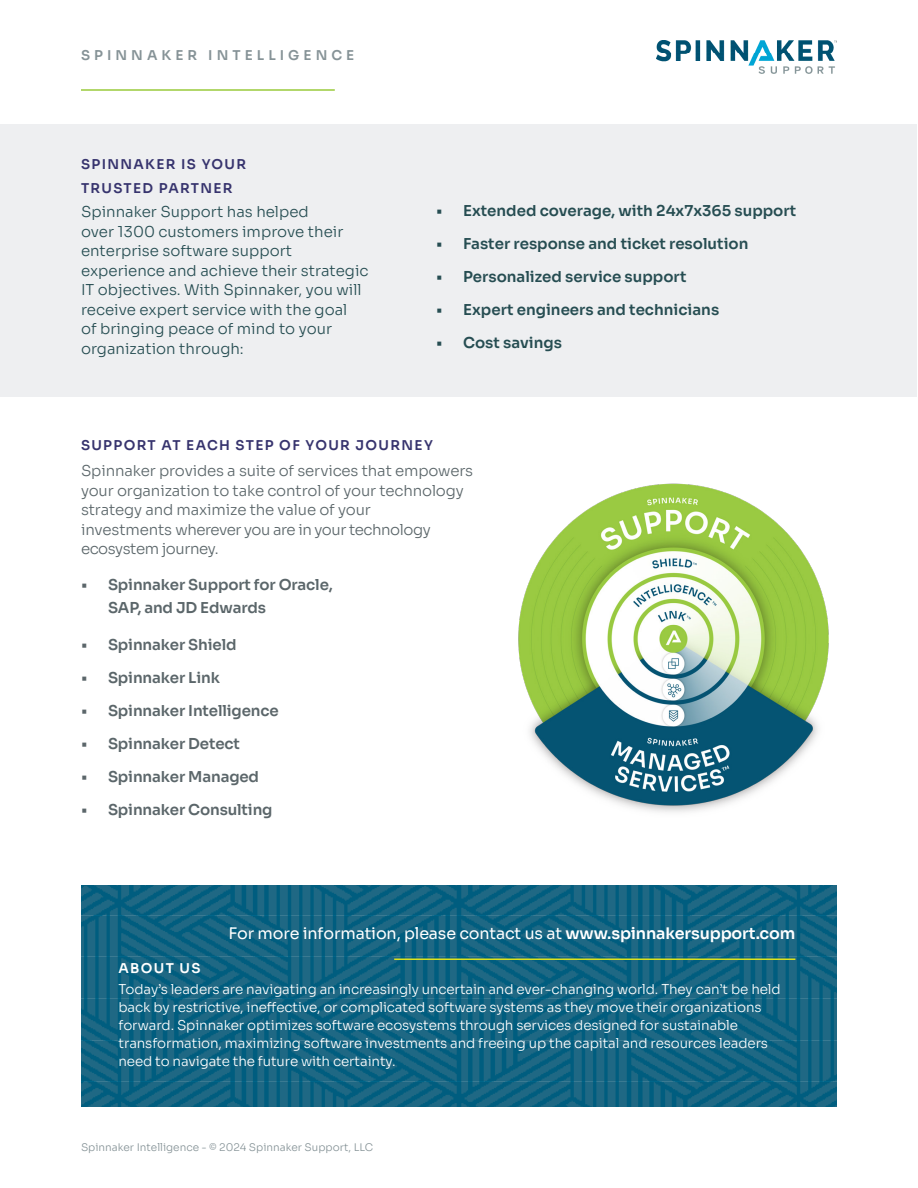
<style>
.page{position:relative;width:918px;height:1188px;background:#fff}
.page>*{position:absolute;margin:0;border:0;box-sizing:border-box;transform-origin:0 0}
.CTA_Page_2{font:15.9px "Sora";letter-spacing:-.01em;color:#fff}
.t1{font:300 15px "Sora";color:#264d52}
.Body_Text{font:300 15px/19.5px "Sora";letter-spacing:-.01em;color:#5b666a}
.t2{font:600 15px/22.5px "Sora";letter-spacing:-.01em;color:#5b666a}
.t3{font:600 15px "Sora";color:#264d52}
.About_Us_Text{font:300 13.5px/18px "Sora";letter-spacing:-.01em;color:#fff}
.Subhead_Body_Text{font:600 13.5px "Sora";letter-spacing:.1em;color:#37346e}
.Document_Title{font:600 13.5px "Sora";letter-spacing:.3em;color:#869397}
.About_Us_Subhead{font:600 13.5px "Sora";letter-spacing:.1em;color:#fff}
.t4{font:300 10.5px "Sora";color:#869397}
.s1{font-weight:600}
</style>
<div class="page">
<hr style="left:81px;top:89px;width:254px;height:2px;background:#99ca3b">
<img style="left:656px;top:40px;width:181px;height:34px">
<div style="left:0;top:124px;width:916px;height:272px;background:#eeeff1"></div>
<img style="left:81px;top:886px;width:756px;height:221px">
<hr style="left:394px;top:958px;width:401px;height:2px;background:#dde21c">
<img style="left:518px;top:483px;width:311px;height:329px">
<p class="Document_Title" style="left:81px;top:44px;width:275px">SPINNAKER INTELLIGENCE</p>
<p class="Subhead_Body_Text" style="left:81px;top:154px;width:167px">SPINNAKER IS YOUR</p>
<p class="Subhead_Body_Text" style="left:81px;top:177px;width:153px">TRUSTED PARTNER</p>
<p class="t1" style="left:81px;top:200px;width:229px">Spinnaker Support has helped</p>
<p class="t1" style="left:81px;top:219px;width:264px">over 1300 customers improve their</p>
<p class="t1" style="left:81px;top:239px;width:213px">enterprise software support</p>
<p class="t1" style="left:81px;top:258px;width:289px">experience and achieve their strategic</p>
<p class="t1" style="left:81px;top:278px;width:282px">IT objectives. With Spinnaker, you will</p>
<p class="t1" style="left:81px;top:297px;width:268px">receive expert service with the goal</p>
<p class="t1" style="left:81px;top:317px;width:253px">of bringing peace of mind to your</p>
<p class="t1" style="left:81px;top:336px;width:164px">organization through:</p>
<p class="t3" style="left:436px;top:198px;width:362px">• Extended coverage, with 24x7x365 support</p>
<p class="t3" style="left:436px;top:231px;width:314px">• Faster response and ticket resolution</p>
<p class="t3" style="left:436px;top:264px;width:252px">• Personalized service support</p>
<p class="t3" style="left:436px;top:297px;width:285px">• Expert engineers and technicians</p>
<p class="t3" style="left:436px;top:330px;width:127px">• Cost savings</p>
<p class="Subhead_Body_Text" style="left:81px;top:434px;width:353px">SUPPORT AT EACH STEP OF YOUR JOURNEY</p>
<p class="Body_Text" style="left:81px;top:460px;width:394px">Spinnaker provides a suite of services that empowers your organization to take control of your technology strategy and maximize the value of your<br>investments wherever you are in your technology ecosystem journey.</p>
<p class="t2" style="left:108px;top:573px;width:226px;text-indent:-27px">• Spinnaker Support for Oracle,<br>SAP, and JD Edwards</p>
<p class="t2" style="left:81px;top:632px;width:157px">• Spinnaker Shield</p>
<p class="t2" style="left:81px;top:665px;width:140px">• Spinnaker Link</p>
<p class="t2" style="left:81px;top:698px;width:199px">• Spinnaker Intelligence</p>
<p class="t2" style="left:81px;top:731px;width:160px">• Spinnaker Detect</p>
<p class="t2" style="left:81px;top:764px;width:180px">• Spinnaker Managed</p>
<p class="t2" style="left:81px;top:797px;width:193px">• Spinnaker Consulting</p>
<p class="CTA_Page_2" style="left:229px;top:920px;width:568px">For more information, please contact us at <span class="s1">www.spinnakersupport.com</span></p>
<p class="About_Us_Subhead" style="left:119px;top:957px;width:84px">ABOUT US</p>
<p class="About_Us_Text" style="left:119px;top:979px;width:664px">Today’s leaders are navigating an increasingly uncertain and ever-changing world. They can’t be held back by restrictive, ineffective, or complicated software systems as they move their organizations forward. Spinnaker optimizes software ecosystems through services designed for sustainable transformation, maximizing software investments and freeing up the capital and resources leaders need to navigate the future with certainty.</p>
<p class="t4" style="left:81px;top:1139px;width:294px">Spinnaker Intelligence - © 2024 Spinnaker Support, LLC</p>
</div>
